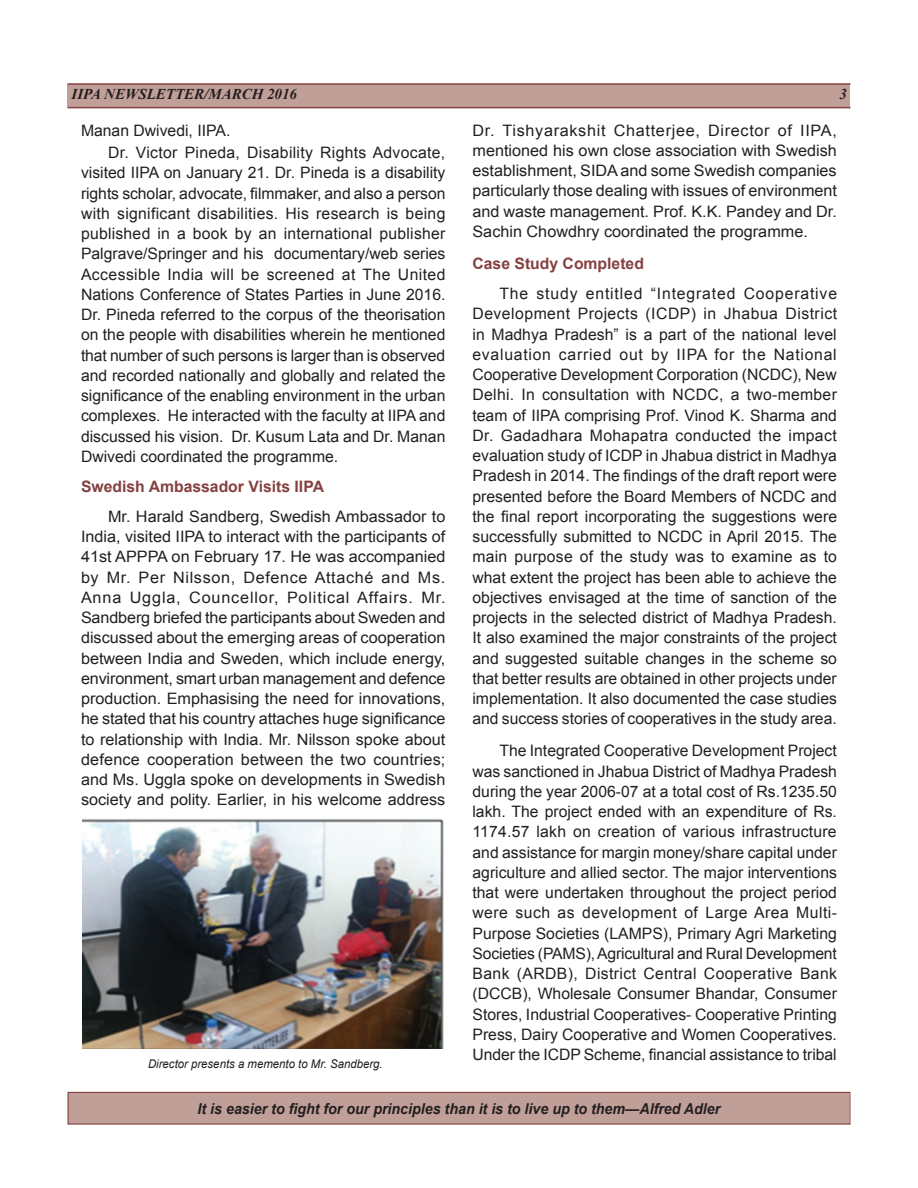
<style>
.page{position:relative;width:918px;height:1188px;background:#fff}
.page>*{position:absolute;margin:0;border:0;box-sizing:border-box;transform-origin:0 0}
.Body_text{font:15.75px/20.2px "Arial";color:#231f20;text-align:justify}
.Body_text-2{font:700 15.75px "Arial";color:#844140}
.Body_text-3{font:italic 700 15px "Arial";color:#231f20;scale:.95 1}
.t1{font:italic 700 15px "Times New Roman";color:#231f20}
.Caption-col{font:italic 12px "Arial";color:#231f20;scale:.95 1}
</style>
<div class="page">
<div style="left:68px;top:84px;width:782px;height:23px;background:#c19f99"></div>
<hr style="left:67px;top:83px;width:783px;height:2px;background:#844140">
<hr style="left:67px;top:107px;width:783px;height:1px;background:#844140">
<div style="left:69px;top:1093px;width:780px;height:30px;background:#c19f99"></div>
<div style="left:68px;top:1092px;width:782px;height:33px;border:1px solid #844140"></div>
<img style="left:83px;top:819px;width:361px;height:230px">
<p class="t1" style="left:72px;top:84px;width:227px">IIPA NEWSLETTER/MARCH 2016</p>
<p class="t1" style="left:840px;top:84px;width:9px">3</p>
<p class="Body_text" style="left:81px;top:120px;width:151px">Manan Dwivedi, IIPA.</p>
<p class="Body_text" style="left:81px;top:143px;width:366px;text-indent:27px">Dr. Victor Pineda, Disability Rights Advocate, visited IIPA on January 21. Dr. Pineda is a disability rights scholar, advocate, filmmaker, and also a person with significant disabilities. His research is being published in a book by an international publisher Palgrave/Springer and his documentary/web series Accessible India will be screened at The United Nations Conference of States Parties in June 2016.<br>Dr. Pineda referred to the corpus of the theorisation on the people with disabilities wherein he mentioned that number of such persons is larger than is observed and recorded nationally and globally and related the significance of the enabling environment in the urban complexes. He interacted with the faculty at IIPA and discussed his vision. Dr. Kusum Lata and Dr. Manan Dwivedi coordinated the programme.</p>
<p class="Body_text-2" style="left:81px;top:476px;width:245px">Swedish Ambassador Visits IIPA</p>
<p class="Body_text" style="left:81px;top:506px;width:366px;text-indent:27px">Mr. Harald Sandberg, Swedish Ambassador to India, visited IIPA to interact with the participants of 41st APPPA on February 17. He was accompanied by Mr. Per Nilsson, Defence Attaché and Ms.<br>Anna Uggla, Councellor, Political Affairs. Mr.<br>Sandberg briefed the participants about Sweden and discussed about the emerging areas of cooperation between India and Sweden, which include energy, environment, smart urban management and defence production. Emphasising the need for innovations, he stated that his country attaches huge significance to relationship with India. Mr. Nilsson spoke about defence cooperation between the two countries; and Ms. Uggla spoke on developments in Swedish society and polity. Earlier, in his welcome address</p>
<p class="Caption-col" style="left:148px;top:1056px;width:248px">Director presents a memento to Mr. Sandberg.</p>
<p class="Body_text" style="left:472px;top:120px;width:366px">Dr. Tishyarakshit Chatterjee, Director of IIPA, mentioned his own close association with Swedish establishment, SIDA and some Swedish companies particularly those dealing with issues of environment and waste management. Prof. K.K. Pandey and Dr.<br>Sachin Chowdhry coordinated the programme.</p>
<p class="Body_text-2" style="left:472px;top:253px;width:173px">Case Study Completed</p>
<p class="Body_text" style="left:472px;top:284px;width:366px;text-indent:27px">The study entitled “Integrated Cooperative Development Projects (ICDP) in Jhabua District in Madhya Pradesh” is a part of the national level evaluation carried out by IIPA for the National Cooperative Development Corporation (NCDC), New Delhi. In consultation with NCDC, a two-member team of IIPA comprising Prof. Vinod K. Sharma and Dr. Gadadhara Mohapatra conducted the impact evaluation study of ICDP in Jhabua district in Madhya Pradesh in 2014. The findings of the draft report were presented before the Board Members of NCDC and the final report incorporating the suggestions were successfully submitted to NCDC in April 2015. The main purpose of the study was to examine as to what extent the project has been able to achieve the objectives envisaged at the time of sanction of the projects in the selected district of Madhya Pradesh.<br>It also examined the major constraints of the project and suggested suitable changes in the scheme so that better results are obtained in other projects under implementation. It also documented the case studies and success stories of cooperatives in the study area.</p>
<p class="Body_text" style="left:472px;top:741px;width:366px;text-indent:27px">The Integrated Cooperative Development Project was sanctioned in Jhabua District of Madhya Pradesh during the year 2006-07 at a total cost of Rs.1235.50 lakh. The project ended with an expenditure of Rs.<br>1174.57 lakh on creation of various infrastructure and assistance for margin money/share capital under agriculture and allied sector. The major interventions that were undertaken throughout the project period were such as development of Large Area Multi-Purpose Societies (LAMPS), Primary Agri Marketing Societies (PAMS), Agricultural and Rural Development Bank (ARDB), District Central Cooperative Bank (DCCB), Wholesale Consumer Bhandar, Consumer Stores, Industrial Cooperatives- Cooperative Printing Press, Dairy Cooperative and Women Cooperatives.<br>Under the ICDP Scheme, financial assistance to tribal</p>
<p class="Body_text-3" style="left:198px;top:1098px;width:552px">It is easier to fight for our principles than it is to live up to them—Alfred Adler</p>
</div>
